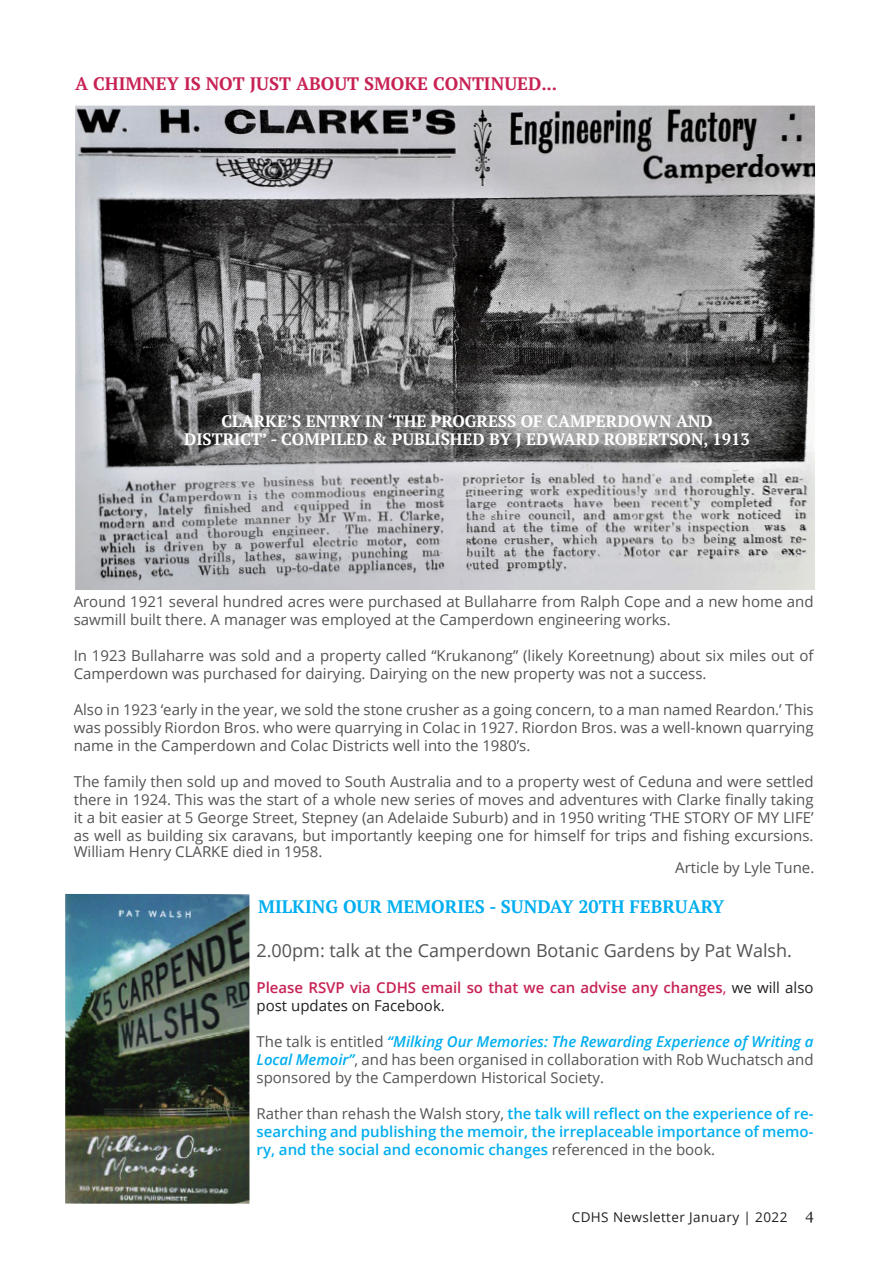
<style>
.page{position:relative;width:893px;height:1263px;background:#fff}
.page>*{position:absolute;margin:0;border:0;box-sizing:border-box;transform-origin:0 0}
.Sub_title_2{font:18px "Open Sans";color:#535355}
.t1{font:700 18px "PT Serif";color:#c72253}
.t2{font:700 18px "PT Serif";color:#00aeef}
.t3{font:700 16.5px "PT Serif";color:#fff}
.Sub_title_2-2{font:15px/18px "Open Sans";color:#535355;text-align:justify}
.Sub_title_2-3{font:600 15px/18px "Open Sans";color:#00aeef;text-align:justify}
.Sub_title_2-4{font:600 15px/18px "Open Sans";color:#c72253}
.t4{font:15px "Georgia";color:#231f20}
.t5{font:13.5px "Open Sans";letter-spacing:.03em;color:#231f20}
.s1{font-weight:400}
.s2{font-weight:400;color:#231f20}
.s3{font-weight:600;font-style:italic;color:#00aeef}
.s4{font-weight:400;color:#535355}
</style>
<div class="page">
<img style="left:75px;top:106px;width:740px;height:484px">
<img style="left:65px;top:894px;width:184px;height:310px">
<p class="t1" style="left:75px;top:72px;width:484px">A CHIMNEY IS NOT JUST ABOUT SMOKE CONTINUED...</p>
<p class="t3" style="left:221px;top:411px;width:493px">CLARKE’S ENTRY IN ‘THE PROGRESS OF CAMPERDOWN AND</p>
<p class="t3" style="left:184px;top:429px;width:567px">DISTRICT’ - COMPILED &amp; PUBLISHED BY J EDWARD ROBERTSON, 1913</p>
<p class="Sub_title_2-2" style="left:74px;top:592px;width:741px">Around 1921 several hundred acres were purchased at Bullaharre from Ralph Cope and a new home and sawmill built there. A manager was employed at the Camperdown engineering works.</p>
<p class="Sub_title_2-2" style="left:74px;top:646px;width:741px">In 1923 Bullaharre was sold and a property called “Krukanong” (likely Koreetnung) about six miles out of<br>Camperdown was purchased for dairying. Dairying on the new property was not a success.</p>
<p class="Sub_title_2-2" style="left:74px;top:700px;width:741px">Also in 1923 ‘early in the year, we sold the stone crusher as a going concern, to a man named Reardon.’ This was possibly Riordon Bros. who were quarrying in Colac in 1927. Riordon Bros. was a well-known quarrying name in the Camperdown and Colac Districts well into the 1980’s.</p>
<p class="Sub_title_2-2" style="left:74px;top:772px;width:741px">The family then sold up and moved to South Australia and to a property west of Ceduna and were settled there in 1924. This was the start of a whole new series of moves and adventures with Clarke finally taking it a bit easier at 5 George Street, Stepney (an Adelaide Suburb) and in 1950 writing ‘THE STORY OF MY LIFE’ as well as building six caravans, but importantly keeping one for himself for trips and fishing excursions.</p>
<p class="Sub_title_2-2" style="left:74px;top:842px;width:250px">William Henry CLARKE died in 1958.</p>
<p class="Sub_title_2-2" style="left:675px;top:858px;width:141px">Article by Lyle Tune.</p>
<p class="t2" style="left:258px;top:895px;width:468px">MILKING OUR MEMORIES - SUNDAY 20TH FEBRUARY</p>
<p class="Sub_title_2" style="left:257px;top:938px;width:537px">2.00pm: talk at the Camperdown Botanic Gardens by Pat Walsh.</p>
<p class="Sub_title_2-4" style="left:257px;top:978px;width:559px">Please RSVP via CDHS email so that we can advise any changes<span class="s1">,</span> <span class="s2">we will also post updates on Facebook.</span></p>
<p class="Sub_title_2-2" style="left:257px;top:1032px;width:559px">The talk is entitled <span class="s3">“Milking Our Memories: The Rewarding Experience of Writing a Local Memoir”</span>, and has been organised in collaboration with Rob Wuchatsch and sponsored by the Camperdown Historical Society.</p>
<p class="Sub_title_2-3" style="left:257px;top:1104px;width:559px"><span class="s4">Rather than rehash the Walsh story,</span> the talk will reflect on the experience of re&shy;searching and publishing the memoir, the irreplaceable importance of memo&shy;ry, and the social and economic changes <span class="s4">referenced in the book.</span></p>
<p class="t5" style="left:572px;top:1208px;width:217px">CDHS Newsletter January | 2022</p>
<p class="t4" style="left:805px;top:1204px;width:10px">4</p>
</div>
